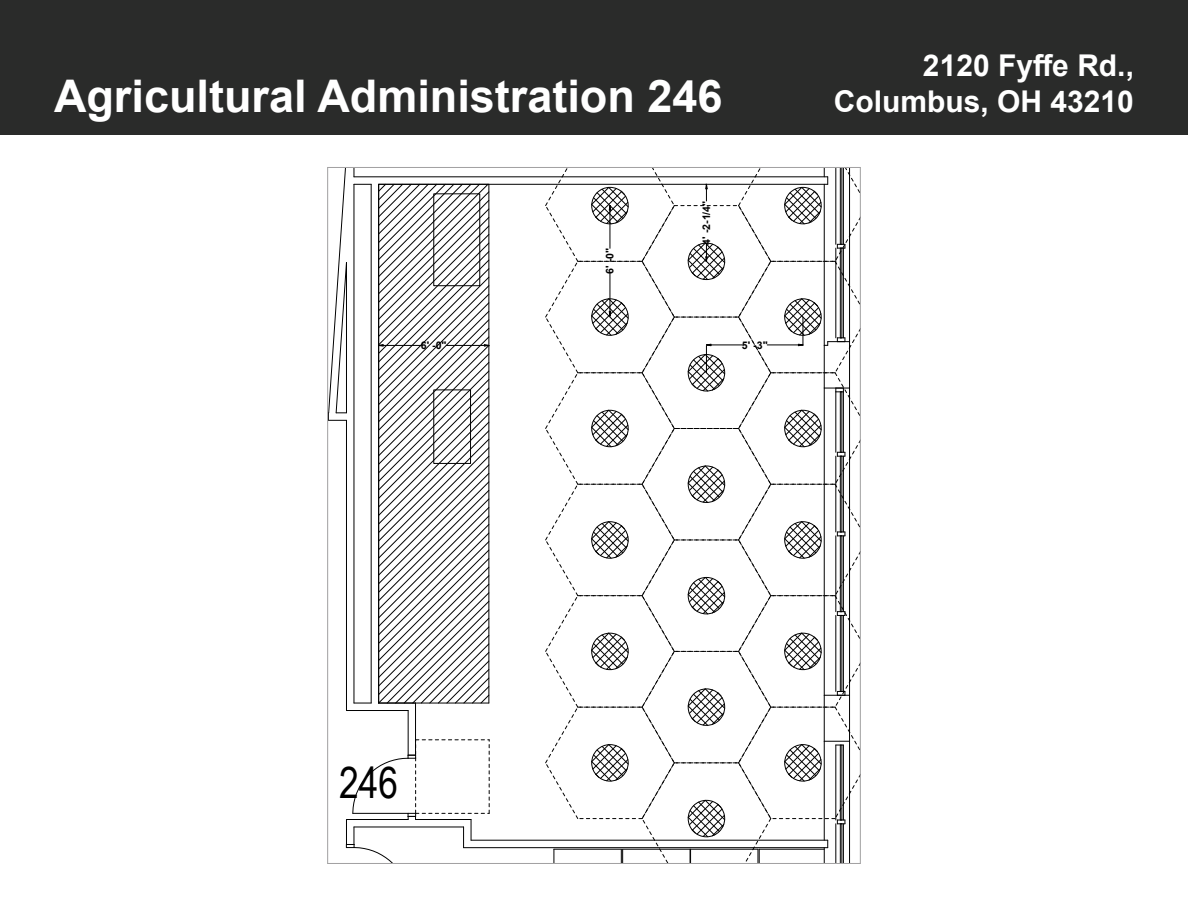
<style>
.page{position:relative;width:1188px;height:918px;background:#fff}
.page>*{position:absolute;margin:0;border:0;box-sizing:border-box;transform-origin:0 0}
.t1{font:700 45px "Arial";color:#fff}
.t2{font:43.05px "Arial Narrow";color:#000}
.t3{font:700 30px "Arial";color:#fff}
.t4{font:700 10.5px "Arial";color:#000}
</style>
<div class="page">
<div style="left:0;top:0;width:1188px;height:135px;background:#2a2b2a"></div>
<svg style="left:329px;top:169px;width:18px;height:252px"></svg>
<hr style="left:464px;top:847px;width:364px;height:1px;background:#000">
<hr style="left:471px;top:840px;width:357px;height:1px;background:#000">
<hr style="left:354px;top:184px;width:1px;height:519px;background:#000">
<hr style="left:346px;top:262px;width:1px;height:151px;background:#000">
<hr style="left:346px;top:420px;width:1px;height:291px;background:#000">
<svg style="left:354px;top:184px;width:17px;height:1px"></svg>
<hr style="left:379px;top:184px;width:449px;height:1px;background:#000">
<hr style="left:354px;top:177px;width:474px;height:1px;background:#000">
<hr style="left:371px;top:184px;width:1px;height:519px;background:#000">
<hr style="left:346px;top:710px;width:62px;height:1px;background:#000">
<svg style="left:354px;top:703px;width:17px;height:1px"></svg>
<hr style="left:408px;top:711px;width:1px;height:44px;background:#000">
<hr style="left:415px;top:703px;width:1px;height:52px;background:#000">
<svg style="left:346px;top:740px;width:144px;height:122px"></svg>
<svg style="left:545px;top:169px;width:314px;height:693px"></svg>
<svg style="left:378px;top:184px;width:112px;height:520px"></svg>
<p class="t1" style="left:54px;top:65px;width:670px">Agricultural Administration 246</p>
<p class="t4" style="left:602px;top:274px;width:27px;rotate:-90deg">6' -0"</p>
<p class="t4" style="left:699px;top:245px;width:45px;rotate:-90deg">4' -2-1/4"</p>
<p class="t4" style="left:421px;top:338px;width:27px">6' -0"</p>
<p class="t4" style="left:742px;top:337px;width:27px">5' -3"</p>
<p class="t3" style="left:923px;top:44px;width:213px">2120 Fyffe Rd.,</p>
<p class="t3" style="left:834px;top:80px;width:302px">Columbus, OH 43210</p>
<p class="t2" style="left:339px;top:752px;width:60px">246</p>
</div>
